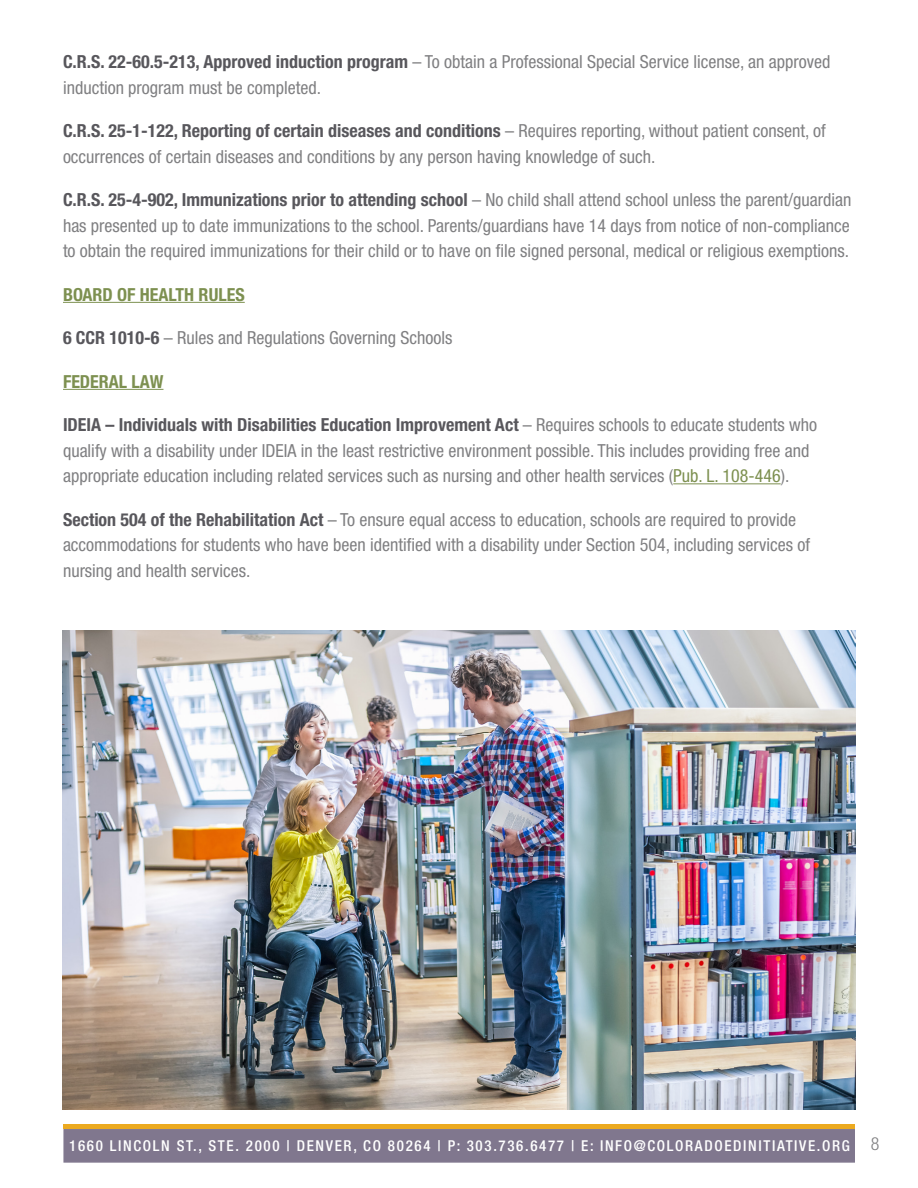
<style>
.page{position:relative;width:918px;height:1188px;background:#fff}
.page>*{position:absolute;margin:0;border:0;box-sizing:border-box;transform-origin:0 0}
.body_copy{font:condensed 18px/25.5px "Helvetica Neue LT Std";color:#808082}
.body_copy-2{font:700 condensed 18px "Helvetica Neue LT Std";color:#7d9050}
.t1{font:300 condensed 18px "Helvetica Neue LT Std";color:#808082}
.body_copy-3{font:500 condensed 15px "Helvetica Neue LT Std";letter-spacing:.11em;color:#fff}
.s1{font-weight:700;color:#58575c}
.s2{color:#7d9050}
</style>
<div class="page">
<hr style="left:63px;top:302px;width:182px;height:1px;background:#7d9050">
<hr style="left:63px;top:389px;width:100px;height:1px;background:#7d9050">
<hr style="left:673px;top:483px;width:108px;height:1px;background:#7d9050">
<div style="left:63px;top:1124px;width:792px;height:5px;background:#ecaa20"></div>
<div style="left:63px;top:1129px;width:792px;height:34px;background:#80778e;border:2px solid #80778e"></div>
<img style="left:62px;top:630px;width:793px;height:479px">
<p class="body_copy" style="left:63px;top:49px;width:769px"><span class="s1">C.R.S. 22-60.5-213, Approved induction program</span> – To obtain a Professional Special Service license, an approved induction program must be completed.</p>
<p class="body_copy" style="left:63px;top:118px;width:764px"><span class="s1">C.R.S. 25-1-122, Reporting of certain diseases and conditions</span> – Requires reporting, without patient consent, of occurrences of certain diseases and conditions by any person having knowledge of such.</p>
<p class="body_copy" style="left:63px;top:187px;width:790px;text-align:justify"><span class="s1">C.R.S. 25-4-902, Immunizations prior to attending school</span> – No child shall attend school unless the parent/guardian has presented up to date immunizations to the school. Parents/guardians have 14 days from notice of non-compliance to obtain the required immunizations for their child or to have on file signed personal, medical or religious exemptions.</p>
<p class="body_copy-2" style="left:63px;top:283px;width:183px">BOARD OF HEALTH RULES</p>
<p class="body_copy" style="left:63px;top:325px;width:391px"><span class="s1">6 CCR 1010-6</span> – Rules and Regulations Governing Schools</p>
<p class="body_copy-2" style="left:63px;top:370px;width:102px">FEDERAL LAW</p>
<p class="body_copy" style="left:63px;top:412px;width:756px"><span class="s1">IDEIA – Individuals with Disabilities Education Improvement Act</span> – Requires schools to educate students who qualify with a disability under IDEIA in the least restrictive environment possible. This includes providing free and appropriate education including related services such as nursing and other health services (<span class="s2">Pub. L. 108-446</span>).</p>
<p class="body_copy" style="left:63px;top:506px;width:749px"><span class="s1">Section 504 of the Rehabilitation Act</span> – To ensure equal access to education, schools are required to provide accommodations for students who have been identified with a disability under Section 504, including services of nursing and health services.</p>
<p class="body_copy-3" style="left:69px;top:1137px;width:782px">1660 LINCOLN ST., STE. 2000 | DENVER, CO 80264 | P: 303.736.6477 | E: INFO@COLORADOEDINITIATIVE.ORG</p>
<p class="t1" style="left:871px;top:1134px;width:10px">8</p>
</div>
